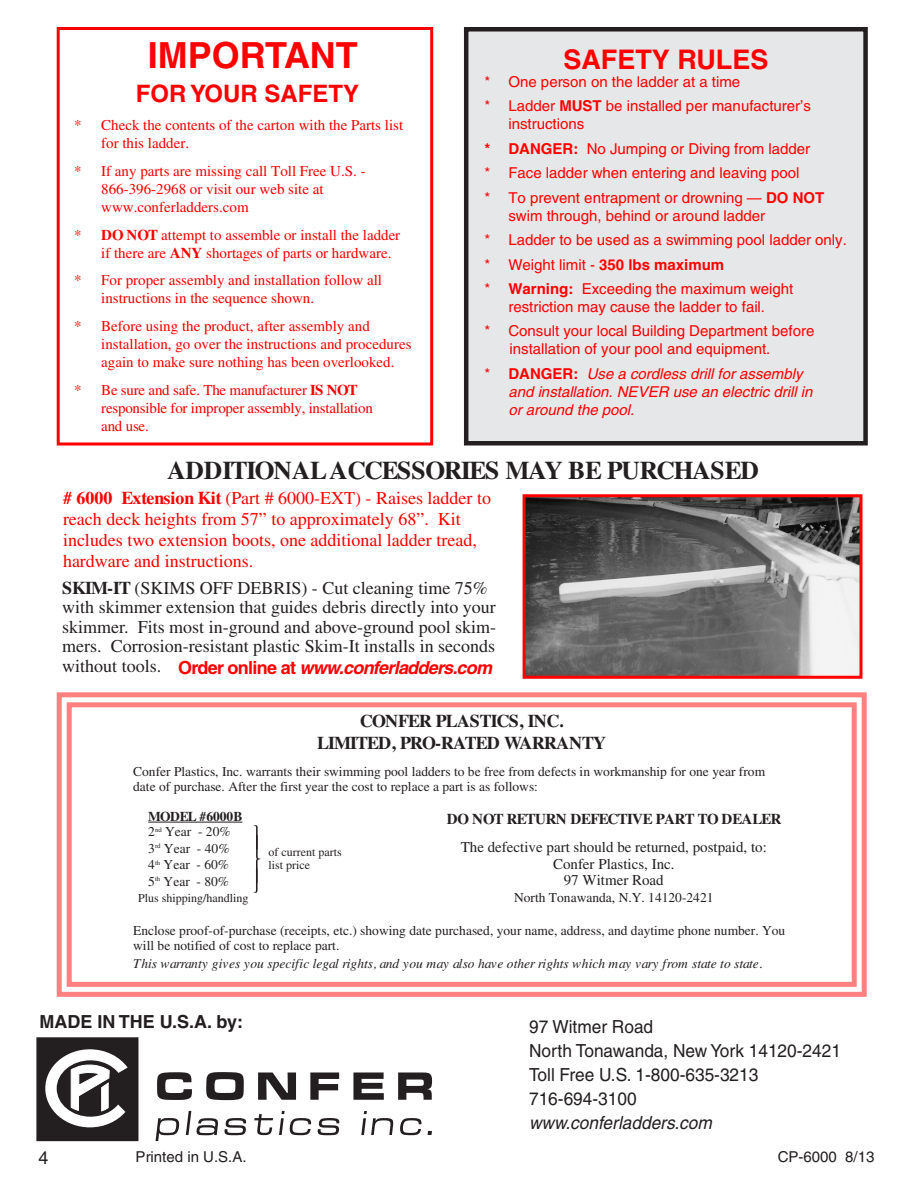
<style>
.page{position:relative;width:918px;height:1188px;background:#fff}
.page>*{position:absolute;margin:0;border:0;box-sizing:border-box;transform-origin:0 0}
.t1{font:700 36px "Helvetica";color:#f00}
.t2{font:700 27px "Helvetica";color:#f00}
.t3{font:700 25.5px "Times";letter-spacing:-.055em;color:#231f20}
.t4{font:700 24px "Helvetica";color:#f00}
.t5{font:18px/19.5px "Times";color:#231f20}
.t6{font:18px/21px "Times";color:#f00}
.t7{font:18px/24px "Helvetica";color:#231f20;scale:.96 1}
.t8{font:700 18px/21.6px "Times";letter-spacing:-.055em;color:#231f20;text-align:center}
.t9{font:italic 700 18px "Helvetica";color:#f00}
.t10{font:italic 18px "Helvetica";color:#231f20;scale:.96 1}
.t11{font:700 18px "Helvetica";color:#231f20}
.t12{font:18px "Helvetica";color:#231f20}
.t13{font:15px/18px "Times";color:#f00}
.t14{font:15px/24.5px "Helvetica";color:#f00}
.t15{font:15px/16.5px "Times";color:#231f20;text-align:center}
.t16{font:italic 15px/18px "Helvetica";color:#f00}
.t17{font:700 15px "Times";letter-spacing:-.055em;color:#231f20}
.t18{font:15px "Helvetica";color:#231f20}
.t19{font:13.5px/15px "Times";color:#231f20}
.t20{font:italic 13.5px "Times";color:#231f20}
.t21{font:700 13.5px/15px "Times";color:#231f20}
.t22{font:12px/13.5px "Times";color:#231f20}
.s1{font-weight:700}
.s2{font-style:italic}
.s3{font-style:normal}
.s4{font-weight:400}
</style>
<div class="page">
<div style="left:57px;top:27px;width:376px;height:419px;border:3px solid #f00"></div>
<div style="left:466px;top:29px;width:400px;height:414px;background:#e6e7e9"></div>
<div style="left:464px;top:27px;width:404px;height:419px;border:4px solid #231f20"></div>
<img style="left:527px;top:498px;width:332px;height:177px">
<div style="left:523px;top:494px;width:340px;height:185px;border:3px solid #f00"></div>
<svg style="left:157px;top:1072px;width:35px;height:28px"></svg>
<svg style="left:206px;top:1072px;width:38px;height:28px"></svg>
<svg style="left:258px;top:1073px;width:38px;height:27px"></svg>
<svg style="left:310px;top:1073px;width:29px;height:27px"></svg>
<svg style="left:353px;top:1073px;width:31px;height:27px"></svg>
<svg style="left:398px;top:1073px;width:34px;height:27px"></svg>
<svg style="left:156px;top:1118px;width:23px;height:23px"></svg>
<svg style="left:186px;top:1111px;width:32px;height:24px"></svg>
<svg style="left:224px;top:1118px;width:22px;height:17px"></svg>
<svg style="left:254px;top:1114px;width:19px;height:21px"></svg>
<svg style="left:279px;top:1111px;width:32px;height:24px"></svg>
<svg style="left:318px;top:1118px;width:21px;height:17px"></svg>
<svg style="left:361px;top:1111px;width:32px;height:24px"></svg>
<svg style="left:400px;top:1118px;width:22px;height:17px"></svg>
<svg style="left:428px;top:1131px;width:4px;height:4px"></svg>
<div style="left:37px;top:1038px;width:101px;height:102px;background:#231f20"></div>
<div style="left:36px;top:1037px;width:102px;height:104px;border:2px solid #231f20"></div>
<svg style="left:45px;top:1049px;width:83px;height:78px"></svg>
<svg style="left:56px;top:692px;width:811px;height:305px"></svg>
<hr style="left:148px;top:822px;width:94px;height:1px;background:#231f20">
<svg style="left:252px;top:825px;width:10px;height:69px"></svg>
<h1 class="t1" style="left:148px;top:42px;width:212px">IMPORTANT</h1>
<h3 class="t4" style="left:136px;top:85px;width:225px">FOR YOUR SAFETY</h3>
<p class="t13" style="left:101px;top:118px;width:303px;text-indent:-27px">* Check the contents of the carton with the Parts list for this ladder.</p>
<p class="t13" style="left:101px;top:163px;width:266px;text-indent:-27px">* If any parts are missing call Toll Free U.S. -<br>866-396-2968 or visit our web site at www.conferladders.com</p>
<p class="t13" style="left:101px;top:227px;width:301px;text-indent:-27px">* <span class="s1">DO NOT</span> attempt to assemble or install the ladder if there are <span class="s1">ANY</span> shortages of parts or hardware.</p>
<p class="t13" style="left:101px;top:273px;width:282px;text-indent:-27px">* For proper assembly and installation follow all instructions in the sequence shown.</p>
<p class="t13" style="left:101px;top:318px;width:312px;text-indent:-27px">* Before using the product, after assembly and installation, go over the instructions and procedures again to make sure nothing has been overlooked.</p>
<p class="t13" style="left:101px;top:382px;width:273px;text-indent:-27px">* Be sure and safe. The manufacturer <span class="s1">IS NOT </span>responsible for improper assembly, installation and use.</p>
<h2 class="t2" style="left:563px;top:49px;width:206px">SAFETY RULES</h2>
<p class="t14" style="left:485px;top:71px;width:328px">* One person on the ladder at a time<br>* Ladder <span class="s1">MUST</span> be installed per manufacturer’s</p>
<p class="t14" style="left:485px;top:113px;width:341px;text-indent:24px">instructions<br><span class="s1">* DANGER:</span> No Jumping or Diving from ladder<br>* Face ladder when entering and leaving pool<br>* To prevent entrapment or drowning — <span class="s1">DO NOT</span></p>
<p class="t14" style="left:485px;top:205px;width:364px;text-indent:24px">swim through, behind or around ladder<br>* Ladder to be used as a swimming pool ladder only. * Weight limit - <span class="s1">350 lbs maximum<br></span>* <span class="s1">Warning:</span> Exceeding the maximum weight</p>
<p class="t14" style="left:485px;top:296px;width:331px;text-indent:24px">restriction may cause the ladder to fail.<br>* Consult your local Building Department before</p>
<p class="t14" style="left:485px;top:338px;width:320px;text-align:center">installation of your pool and equipment.<br>* <span class="s1">D A N G E R :</span> <span class="s2">Use a cordless drill for assembly</span></p>
<p class="t16" style="left:508px;top:384px;width:309px">and installation. NEVER use an electric drill in or around the pool.</p>
<h3 class="t3" style="left:167px;top:462px;width:593px">ADDITIONAL ACCESSORIES MAY BE PURCHASED</h3>
<p class="t6" style="left:63px;top:489px;width:430px"><span class="s1"># 6000 Extension Kit</span> (Part # 6000-EXT) - Raises ladder to reach deck heights from 57” to approximately 68”. Kit includes two extension boots, one additional ladder tread, hardware and instructions.</p>
<p class="t5" style="left:62px;top:580px;width:435px"><span class="s1">SKIM-IT</span> (SKIMS OFF DEBRIS) - Cut cleaning time 75% with skimmer extension that guides debris directly into your skimmer. Fits most in-ground and above-ground pool skim&shy;mers. Corrosion-resistant plastic Skim-It installs in seconds without tools.</p>
<p class="t9" style="left:178px;top:661px;width:319px"><span class="s3">O r d e r o n l i n e a t</span> www.conferladders.com</p>
<p class="t8" style="left:317px;top:712px;width:290px">CONFER PLASTICS, INC.<br>LIMITED, PRO-RATED WARRANTY</p>
<p class="t19" style="left:133px;top:765px;width:633px">Confer Plastics, Inc. warrants their swimming pool ladders to be free from defects in workmanship for one year from date of purchase. After the first year the cost to replace a part is as follows:</p>
<p class="t21" style="left:148px;top:810px;width:96px">MODEL #6000B<br><span class="s4">2</span><sup>nd</sup> <span class="s4">Year - 20%</span></p>
<p class="t19" style="left:148px;top:841px;width:83px;line-height:16.5px;text-align:justify">3<sup>rd</sup> Year - 40% 4<sup>th</sup> Year - 60% 5<sup>th</sup> Year - 80%</p>
<p class="t22" style="left:138px;top:893px;width:112px">Plus shipping/handling</p>
<p class="t19" style="left:133px;top:924px;width:654px">Enclose proof-of-purchase (receipts, etc.) showing date purchased, your name, address, and daytime phone number. You will be notified of cost to replace part.</p>
<p class="t20" style="left:133px;top:959px;width:631px">This warranty gives you specific legal rights, and you may also have other rights which may vary from state to state.</p>
<p class="t17" style="left:447px;top:813px;width:336px">DO NOT RETURN DEFECTIVE PART TO DEALER</p>
<p class="t15" style="left:461px;top:841px;width:308px">The defective part should be returned, postpaid, to:<br>Confer Plastics, Inc.<br>97 Witmer Road</p>
<p class="t19" style="left:514px;top:891px;width:201px">North Tonawanda, N.Y. 14120-2421</p>
<p class="t22" style="left:268px;top:846px;width:75px">of current parts list price</p>
<p class="t11" style="left:40px;top:1015px;width:205px">MADE IN THE U.S.A. by:</p>
<p class="t7" style="left:529px;top:1016px;width:326px">97 Witmer Road<br>North Tonawanda, New York 14120-2421<br>Toll Free U.S. 1-800-635-3213<br>716-694-3100</p>
<p class="t10" style="left:529px;top:1116px;width:195px">www.conferladders.com</p>
<p class="t12" style="left:38px;top:1151px;width:12px">4</p>
<p class="t18" style="left:136px;top:1151px;width:112px">Printed in U.S.A.</p>
<p class="t18" style="left:778px;top:1151px;width:98px">CP-6000 8/13</p>
</div>
